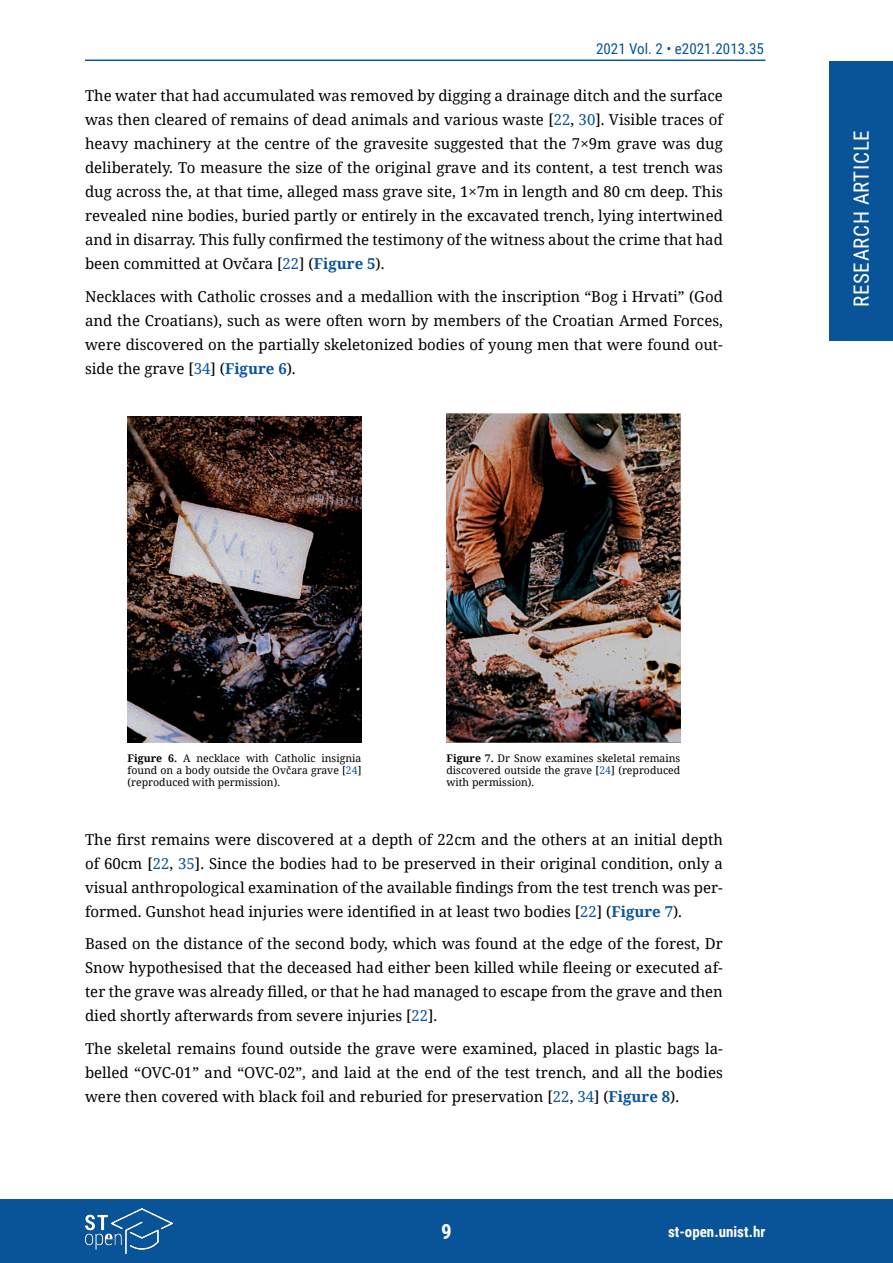
<style>
.page{position:relative;width:893px;height:1263px;background:#fff}
.page>*{position:absolute;margin:0;border:0;box-sizing:border-box;transform-origin:0 0}
.t1{font:21px "Roboto Condensed";letter-spacing:.035em;color:#fff}
.t2{font:700 21px "Roboto Condensed";color:#fff}
.t3{font:15px/24px "Noto Serif";color:#000;text-align:justify}
.t4{font:15px "Roboto Condensed";color:#095398}
.t5{font:700 15px "Roboto Condensed";color:#fff}
.t6{font:10.5px/12px "Noto Serif";color:#000;text-align:justify}
.s1{color:#095398}
.s2{font-weight:700;color:#095398}
.s3{font-weight:700}
</style>
<div class="page">
<div style="left:829px;top:61px;width:64px;height:279px;background:#095398"></div>
<div style="left:0;top:1199px;width:893px;height:64px;background:#095398"></div>
<hr style="left:85px;top:60px;width:680px;height:1px;background:#095398">
<img style="left:85px;top:1209px;width:87px;height:44px">
<img style="left:128px;top:416px;width:233px;height:326px">
<img style="left:446px;top:413px;width:234px;height:329px">
<p class="t4" style="left:596px;top:38px;width:169px">2021 Vol. 2 • e2021.2013.35</p>
<p class="t3" style="left:85px;top:83px;width:639px">The water that had accumulated was removed by digging a drainage ditch and the surface was then cleared of remains of dead animals and various waste [<span class="s1">22</span>, <span class="s1">30</span>]. Visible traces of heavy machinery at the centre of the gravesite suggested that the 7×9m grave was dug deliberately. To measure the size of the original grave and its content, a test trench was dug across the, at that time, alleged mass grave site, 1×7m in length and 80 cm deep. This revealed nine bodies, buried partly or entirely in the excavated trench, lying intertwined and in disarray. This fully confirmed the testimony of the witness about the crime that had been committed at Ovčara [<span class="s1">22</span>] (<span class="s2">Figure 5</span>).</p>
<p class="t3" style="left:85px;top:284px;width:639px">Necklaces with Catholic crosses and a medallion with the inscription “Bog i Hrvati” (God and the Croatians), such as were often worn by members of the Croatian Armed Forces, were discovered on the partially skeletonized bodies of young men that were found out&shy;side the grave [<span class="s1">34</span>] (<span class="s2">Figure 6</span>).</p>
<h1 class="t1" style="left:847px;top:307px;width:179px;rotate:-90deg">RESEARCH ARTICLE</h1>
<p class="t6" style="left:128px;top:752px;width:235px"><span class="s3">Figure 6.</span> A necklace with Catholic insignia found on a body outside the Ovčara grave [<span class="s1">24</span>] (reproduced with permission).</p>
<p class="t6" style="left:446px;top:752px;width:235px"><span class="s3">Figure 7.</span> Dr Snow examines skeletal remains discovered outside the grave [<span class="s1">24</span>] (reproduced with permission).</p>
<p class="t3" style="left:85px;top:826px;width:639px">The first remains were discovered at a depth of 22cm and the others at an initial depth of 60cm [<span class="s1">22</span>, <span class="s1">35</span>]. Since the bodies had to be preserved in their original condition, only a visual anthropological examination of the available findings from the test trench was per&shy;formed. Gunshot head injuries were identified in at least two bodies [<span class="s1">22</span>] (<span class="s2">Figure 7</span>).</p>
<p class="t3" style="left:85px;top:931px;width:639px">Based on the distance of the second body, which was found at the edge of the forest, Dr Snow hypothesised that the deceased had either been killed while fleeing or executed af&shy;ter the grave was already filled, or that he had managed to escape from the grave and then died shortly afterwards from severe injuries [<span class="s1">22</span>].</p>
<p class="t3" style="left:85px;top:1035px;width:639px">The skeletal remains found outside the grave were examined, placed in plastic bags la&shy;belled “OVC-01” and “OVC-02”, and laid at the end of the test trench, and all the bodies were then covered with black foil and reburied for preservation [<span class="s1">22</span>, <span class="s1">34</span>] (<span class="s2">Figure 8</span>).</p>
<h1 class="t2" style="left:441px;top:1217px;width:12px">9</h1>
<p class="t5" style="left:668px;top:1221px;width:99px">st-open.unist.hr</p>
</div>
